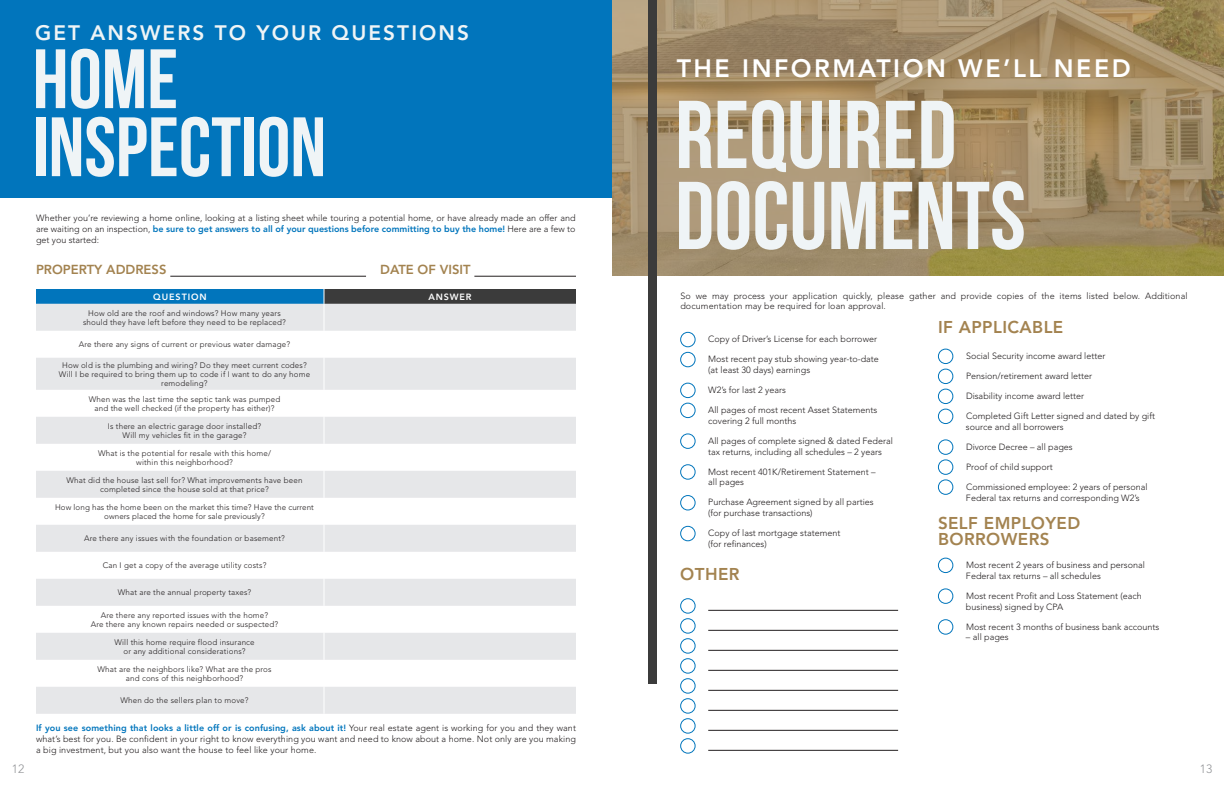
<style>
.page{position:relative;width:1224px;height:792px;background:#fff}
.page>*{position:absolute;margin:0;border:0;box-sizing:border-box;transform-origin:0 0}
.t1{font:700 96px "Bebas Neue";color:#eff4f6}
.t2{font:700 84px/68px "Bebas Neue";color:#eff4f6}
.t3{font:800 25px "Avenir LT Std";letter-spacing:.1em;color:#fff}
.t4{font:800 20.8px "Avenir LT Std";letter-spacing:.1em;color:#eff4f6}
.t5{font:800 17px/16px "Avenir LT Std";letter-spacing:.025em;color:#a38350}
.t6{font:800 13px "Avenir LT Std";color:#a38350}
.t7{font:300 12px "Avenir LT Std";color:#939598}
.t8{font:300 9px/10.8px "Avenir LT Std";color:#231f20}
.Pink_Orange_Heading{font:800 9px "Avenir LT Std";letter-spacing:.1em;color:#fff}
.Bullet_Points{font:300 8px/9px "Avenir LT Std";letter-spacing:.02em;color:#231f20;text-align:center}
.s1{font-weight:800;color:#0175bc}
</style>
<div class="page">
<div style="left:0;top:0;width:612px;height:197px;background:#0175bc"></div>
<div style="left:36px;top:289px;width:288px;height:15px;background:#0175bc"></div>
<div style="left:324px;top:289px;width:252px;height:15px;background:#3b3b3b"></div>
<svg style="left:36px;top:304px;width:540px;height:410px;fill:#e6e7e9"></svg>
<svg style="left:324px;top:289px;width:1px;height:69px"></svg>
<hr style="left:324px;top:358px;width:1px;height:32px;background:#fff">
<svg style="left:324px;top:390px;width:1px;height:324px"></svg>
<hr style="left:170px;top:276px;width:196px;height:1px;background:#231f20">
<hr style="left:474px;top:276px;width:102px;height:1px;background:#231f20">
<svg style="left:612px;top:0;width:612px;height:276px;background:#a38d66"></svg>
<div style="left:648px;top:0;width:9px;height:683px;background:#3b3b3b"></div>
<div style="left:680px;top:332px;width:16px;height:15px;border:1px solid #0175bc;border-radius:50%"></div>
<div style="left:680px;top:352px;width:16px;height:15px;border:1px solid #0175bc;border-radius:50%"></div>
<div style="left:680px;top:383px;width:16px;height:15px;border:1px solid #0175bc;border-radius:50%"></div>
<div style="left:680px;top:403px;width:16px;height:15px;border:1px solid #0175bc;border-radius:50%"></div>
<div style="left:680px;top:434px;width:16px;height:15px;border:1px solid #0175bc;border-radius:50%"></div>
<div style="left:680px;top:464px;width:16px;height:16px;border:1px solid #0175bc;border-radius:50%"></div>
<div style="left:680px;top:495px;width:16px;height:15px;border:1px solid #0175bc;border-radius:50%"></div>
<div style="left:680px;top:526px;width:16px;height:15px;border:1px solid #0175bc;border-radius:50%"></div>
<div style="left:938px;top:349px;width:15px;height:15px;border:1px solid #0175bc;border-radius:50%"></div>
<div style="left:938px;top:369px;width:15px;height:15px;border:1px solid #0175bc;border-radius:50%"></div>
<div style="left:938px;top:389px;width:15px;height:15px;border:1px solid #0175bc;border-radius:50%"></div>
<div style="left:938px;top:409px;width:15px;height:15px;border:1px solid #0175bc;border-radius:50%"></div>
<div style="left:938px;top:439px;width:15px;height:16px;border:1px solid #0175bc;border-radius:50%"></div>
<div style="left:938px;top:459px;width:15px;height:16px;border:1px solid #0175bc;border-radius:50%"></div>
<div style="left:938px;top:479px;width:15px;height:16px;border:1px solid #0175bc;border-radius:50%"></div>
<div style="left:938px;top:558px;width:15px;height:15px;border:1px solid #0175bc;border-radius:50%"></div>
<div style="left:938px;top:589px;width:15px;height:15px;border:1px solid #0175bc;border-radius:50%"></div>
<div style="left:938px;top:619px;width:15px;height:16px;border:1px solid #0175bc;border-radius:50%"></div>
<div style="left:680px;top:598px;width:16px;height:16px;border:1px solid #0175bc;border-radius:50%"></div>
<hr style="left:708px;top:610px;width:190px;height:1px;background:#231f20">
<div style="left:680px;top:618px;width:16px;height:16px;border:1px solid #0175bc;border-radius:50%"></div>
<hr style="left:708px;top:630px;width:190px;height:1px;background:#231f20">
<div style="left:680px;top:638px;width:16px;height:16px;border:1px solid #0175bc;border-radius:50%"></div>
<hr style="left:708px;top:650px;width:190px;height:1px;background:#231f20">
<div style="left:680px;top:658px;width:16px;height:16px;border:1px solid #0175bc;border-radius:50%"></div>
<hr style="left:708px;top:670px;width:190px;height:1px;background:#231f20">
<div style="left:680px;top:678px;width:16px;height:16px;border:1px solid #0175bc;border-radius:50%"></div>
<hr style="left:708px;top:690px;width:190px;height:1px;background:#231f20">
<div style="left:680px;top:698px;width:16px;height:16px;border:1px solid #0175bc;border-radius:50%"></div>
<hr style="left:708px;top:710px;width:190px;height:1px;background:#231f20">
<div style="left:680px;top:718px;width:16px;height:16px;border:1px solid #0175bc;border-radius:50%"></div>
<hr style="left:708px;top:730px;width:190px;height:1px;background:#231f20">
<div style="left:680px;top:738px;width:16px;height:16px;border:1px solid #0175bc;border-radius:50%"></div>
<hr style="left:708px;top:750px;width:190px;height:1px;background:#231f20">
<p class="t4" style="left:35px;top:20px;width:436px">GET ANSWERS TO YOUR QUESTIONS</p>
<p class="t2" style="left:33px;top:44px;width:295px">HOME<br>INSPECTION</p>
<p class="t8" style="left:36px;top:213px;width:541px;text-align:justify">Whether you’re reviewing a home online, looking at a listing sheet while touring a potential home, or have already made an offer and are waiting on an inspection, <span class="s1">be sure to get answers to all of your questions before committing to buy the home!</span> Here are a few to get you started:</p>
<p class="t6" style="left:36px;top:262px;width:132px">PROPERTY ADDRESS</p>
<p class="t6" style="left:380px;top:262px;width:92px">DATE OF VISIT</p>
<p class="Pink_Orange_Heading" style="left:153px;top:291px;width:55px">QUESTION</p>
<p class="Pink_Orange_Heading" style="left:428px;top:291px;width:45px">ANSWER</p>
<p class="Bullet_Points" style="left:83px;top:309px;width:204px">How old are the roof and windows? How many years should they have left before they need to be replaced?</p>
<p class="Bullet_Points" style="left:79px;top:340px;width:213px">Are there any signs of current or previous water damage?</p>
<p class="Bullet_Points" style="left:59px;top:361px;width:253px">How old is the plumbing and wiring? Do they meet current codes?<br>Will I be required to bring them up to code if I want to do any home remodeling?</p>
<p class="Bullet_Points" style="left:89px;top:395px;width:193px">When was the last time the septic tank was pumped and the well checked (if the property has either)?</p>
<p class="Bullet_Points" style="left:108px;top:422px;width:155px">Is there an electric garage door installed?<br>Will my vehicles fit in the garage?</p>
<p class="Bullet_Points" style="left:98px;top:449px;width:174px">What is the potential for resale with this home/ within this neighborhood?</p>
<p class="Bullet_Points" style="left:67px;top:476px;width:237px">What did the house last sell for? What improvements have been completed since the house sold at that price?</p>
<p class="Bullet_Points" style="left:55px;top:503px;width:260px">How long has the home been on the market this time? Have the current owners placed the home for sale previously?</p>
<p class="Bullet_Points" style="left:84px;top:534px;width:202px">Are there any issues with the foundation or basement?</p>
<p class="Bullet_Points" style="left:103px;top:561px;width:165px">Can I get a copy of the average utility costs?</p>
<p class="Bullet_Points" style="left:118px;top:588px;width:135px">What are the annual property taxes?</p>
<p class="Bullet_Points" style="left:91px;top:611px;width:189px">Are there any reported issues with the home?<br>Are there any known repairs needed or suspected?</p>
<p class="Bullet_Points" style="left:114px;top:638px;width:142px">Will this home require flood insurance or any additional considerations?</p>
<p class="Bullet_Points" style="left:97px;top:665px;width:176px">What are the neighbors like? What are the pros and cons of this neighborhood?</p>
<p class="Bullet_Points" style="left:120px;top:696px;width:130px">When do the sellers plan to move?</p>
<p class="t8" style="left:36px;top:723px;width:542px;text-align:justify"><span class="s1">If you see something that looks a little off or is confusing, ask about it!</span> Your real estate agent is working for you and they want what’s best for you. Be confident in your right to know everything you want and need to know about a home. Not only are you making a big investment, but you also want the house to feel like your home.</p>
<p class="t3" style="left:677px;top:54px;width:456px">THE INFORMATION WE’LL NEED</p>
<p class="t1" style="left:675px;top:82px;width:283px">REQUIRED</p>
<p class="t1" style="left:675px;top:163px;width:352px">DOCUMENTS</p>
<p class="t8" style="left:680px;top:290px;width:509px">So we may process your application quickly, please gather and provide copies of the items listed below. Additional documentation may be required for loan approval.</p>
<p class="t8" style="left:708px;top:334px;width:170px">Copy of Driver’s License for each borrower</p>
<p class="t8" style="left:708px;top:354px;width:172px">Most recent pay stub showing year-to-date (at least 30 days) earnings</p>
<p class="t8" style="left:708px;top:385px;width:79px">W2’s for last 2 years</p>
<p class="t8" style="left:708px;top:405px;width:171px">All pages of most recent Asset Statements covering 2 full months</p>
<p class="t8" style="left:708px;top:435px;width:186px">All pages of complete signed &amp; dated Federal tax returns, including all schedules – 2 years</p>
<p class="t8" style="left:708px;top:466px;width:169px">Most recent 401K/Retirement Statement – all pages</p>
<p class="t8" style="left:708px;top:497px;width:167px">Purchase Agreement signed by all parties (for purchase transactions)</p>
<p class="t8" style="left:708px;top:528px;width:134px">Copy of last mortgage statement (for refinances)</p>
<p class="t5" style="left:680px;top:566px;width:61px">OTHER</p>
<p class="t5" style="left:938px;top:319px;width:127px">IF APPLICABLE</p>
<p class="t8" style="left:966px;top:351px;width:141px">Social Security income award letter</p>
<p class="t8" style="left:966px;top:371px;width:128px">Pension/retirement award letter</p>
<p class="t8" style="left:966px;top:391px;width:120px">Disability income award letter</p>
<p class="t8" style="left:966px;top:411px;width:191px">Completed Gift Letter signed and dated by gift source and all borrowers</p>
<p class="t8" style="left:966px;top:441px;width:108px">Divorce Decree – all pages</p>
<p class="t8" style="left:966px;top:461px;width:88px">Proof of child support</p>
<p class="t8" style="left:966px;top:481px;width:183px">Commissioned employee: 2 years of personal<br>Federal tax returns and corresponding W2’s</p>
<p class="t5" style="left:938px;top:515px;width:144px">SELF EMPLOYED<br>BORROWERS</p>
<p class="t8" style="left:966px;top:560px;width:180px">Most recent 2 years of business and personal<br>Federal tax returns – all schedules</p>
<p class="t8" style="left:966px;top:590px;width:177px">Most recent Profit and Loss Statement (each business) signed by CPA</p>
<p class="t8" style="left:966px;top:621px;width:195px">Most recent 3 months of business bank accounts</p>
<p class="t8" style="left:966px;top:632px;width:44px">– all pages</p>
<p class="t7" style="left:12px;top:762px;width:14px">12</p>
<p class="t7" style="left:1200px;top:762px;width:14px">13</p>
</div>
